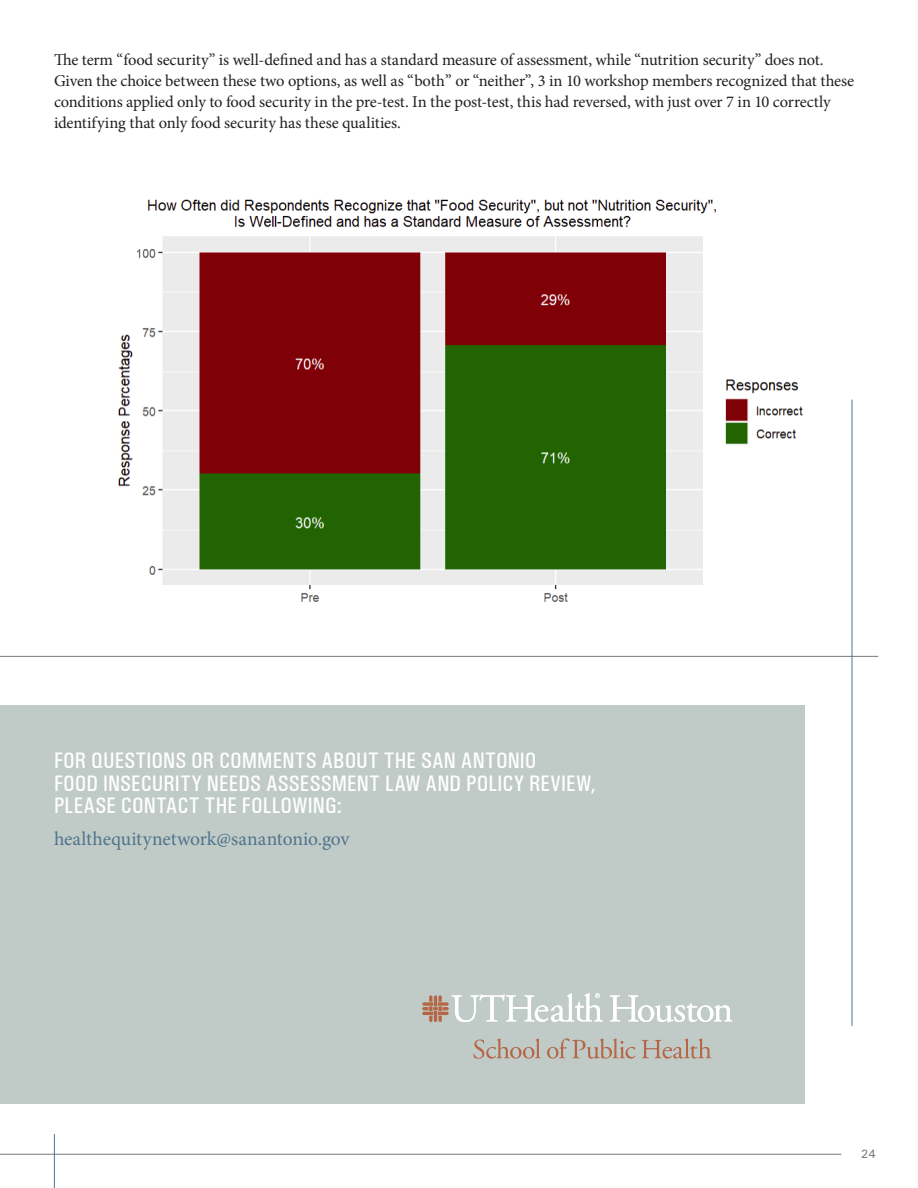
<style>
.page{position:relative;width:918px;height:1188px;background:#fff}
.page>*{position:absolute;margin:0;border:0;box-sizing:border-box;transform-origin:0 0}
.t1{font:500 condensed 22.5px/22.5px "Univers";letter-spacing:.005em;color:#fff}
.t2{font:19.5px "Minion Pro";letter-spacing:-.01em;color:#51748b}
.t3{font:16.5px/21px "Minion Pro";letter-spacing:-.005em;color:#231f20}
.t4{font:500 12px "Univers";color:#787779}
</style>
<div class="page">
<hr style="left:0;top:1154px;width:841px;height:1px;background:#787779">
<hr style="left:54px;top:1134px;width:1px;height:54px;background:#51748b">
<img style="left:118px;top:199px;width:685px;height:403px">
<div style="left:0;top:705px;width:805px;height:399px;background:#c0cbc8"></div>
<hr style="left:0;top:656px;width:878px;height:1px;background:#787779">
<hr style="left:852px;top:400px;width:1px;height:626px;background:#51748b">
<svg style="left:473px;top:1038px;width:68px;height:21px"></svg>
<svg style="left:547px;top:1038px;width:164px;height:21px"></svg>
<svg style="left:610px;top:995px;width:122px;height:27px"></svg>
<svg style="left:422px;top:993px;width:181px;height:29px"></svg>
<p class="t3" style="left:54px;top:49px;width:802px">The term “food security” is well-defined and has a standard measure of assessment, while “nutrition security” does not.<br>Given the choice between these two options, as well as “both” or “neither”, 3 in 10 workshop members recognized that these conditions applied only to food security in the pre-test. In the post-test, this had reversed, with just over 7 in 10 correctly identifying that only food security has these qualities.</p>
<p class="t1" style="left:54px;top:749px;width:543px">FOR QUESTIONS OR COMMENTS ABOUT THE SAN ANTONIO<br>FOOD INSECURITY NEEDS ASSESSMENT LAW AND POLICY REVIEW,<br>PLEASE CONTACT THE FOLLOWING:</p>
<p class="t2" style="left:54px;top:826px;width:297px">healthequitynetwork@sanantonio.gov</p>
<p class="t4" style="left:861px;top:1146px;width:17px">24</p>
</div>
